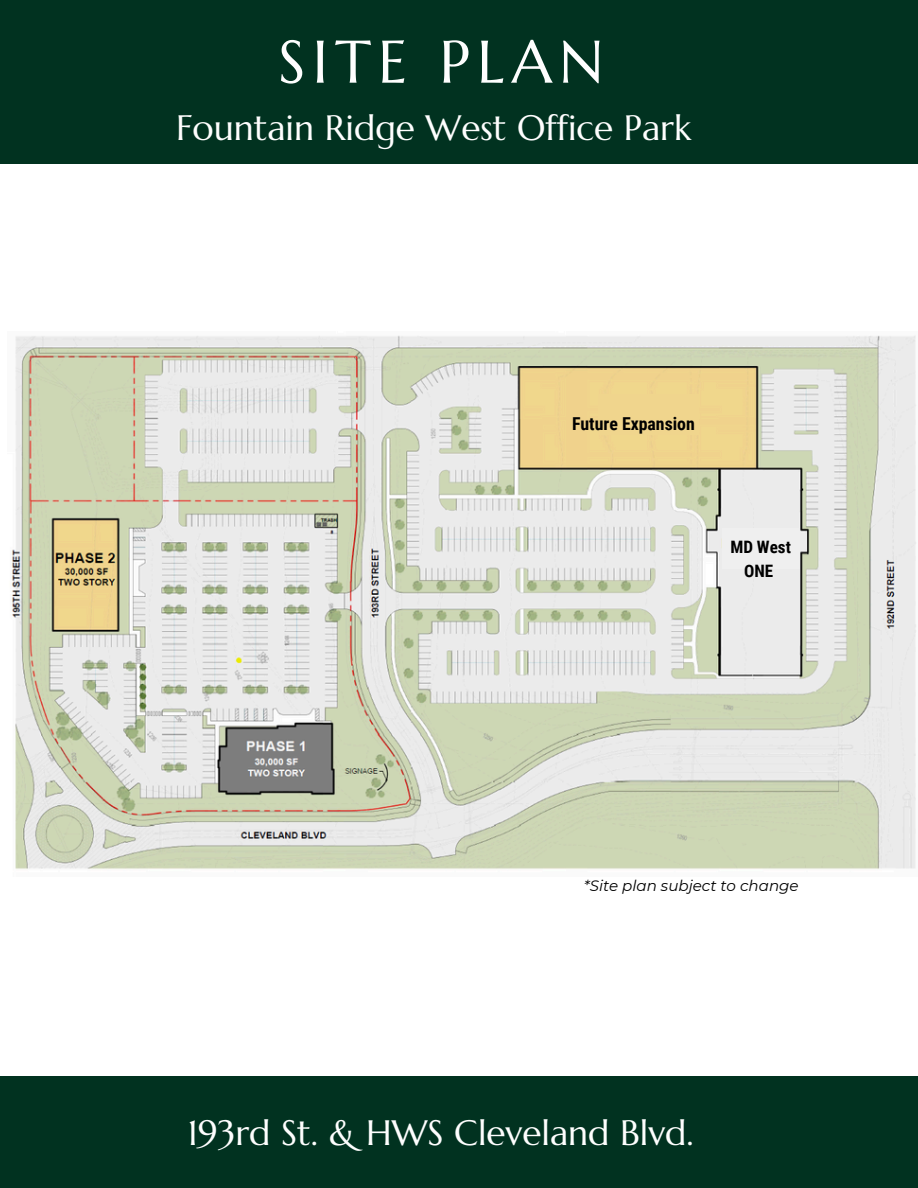
<style>
.page{position:relative;width:918px;height:1188px;background:#fff}
.page>*{position:absolute;margin:0;border:0;box-sizing:border-box;transform-origin:0 0}
.t1{font:60px "Marcellus";letter-spacing:.115em;color:#fefefe}
.t2{font:35.25px "Marcellus";color:#fefefe}
.t3{font:700 17.85px "Roboto Condensed";color:#000}
.t4{font:700 17.1px/23.7px "Roboto Condensed";color:#000;text-align:center}
.t5{font:italic 15.15px "Montserrat";color:#000}
</style>
<div class="page">
<div style="left:0;top:0;width:918px;height:163px;background:#013220"></div>
<img style="left:11px;top:335px;width:905px;height:534px">
<div style="left:599px;top:394px;width:100px;height:41px;background:#f0d58d"></div>
<div style="left:722px;top:528px;width:78px;height:41px;background:#efefef"></div>
<div style="left:0;top:1077px;width:918px;height:111px;background:#013220"></div>
<h2 class="t1" style="left:278px;top:24px;width:327px">SITE PLAN</h2>
<h2 class="t2" style="left:176px;top:106px;width:516px">Fountain Ridge West Office Park</h2>
<p class="t3" style="left:572px;top:413px;width:124px">Future Expansion</p>
<h3 class="t4" style="left:730px;top:535px;width:62px">MD West<br>ONE</h3>
<h3 class="t5" style="left:584px;top:876px;width:216px">*Site plan subject to change</h3>
<p class="t2" style="left:188px;top:1111px;width:507px">193rd St. &amp; HWS Cleveland Blvd.</p>
</div>
